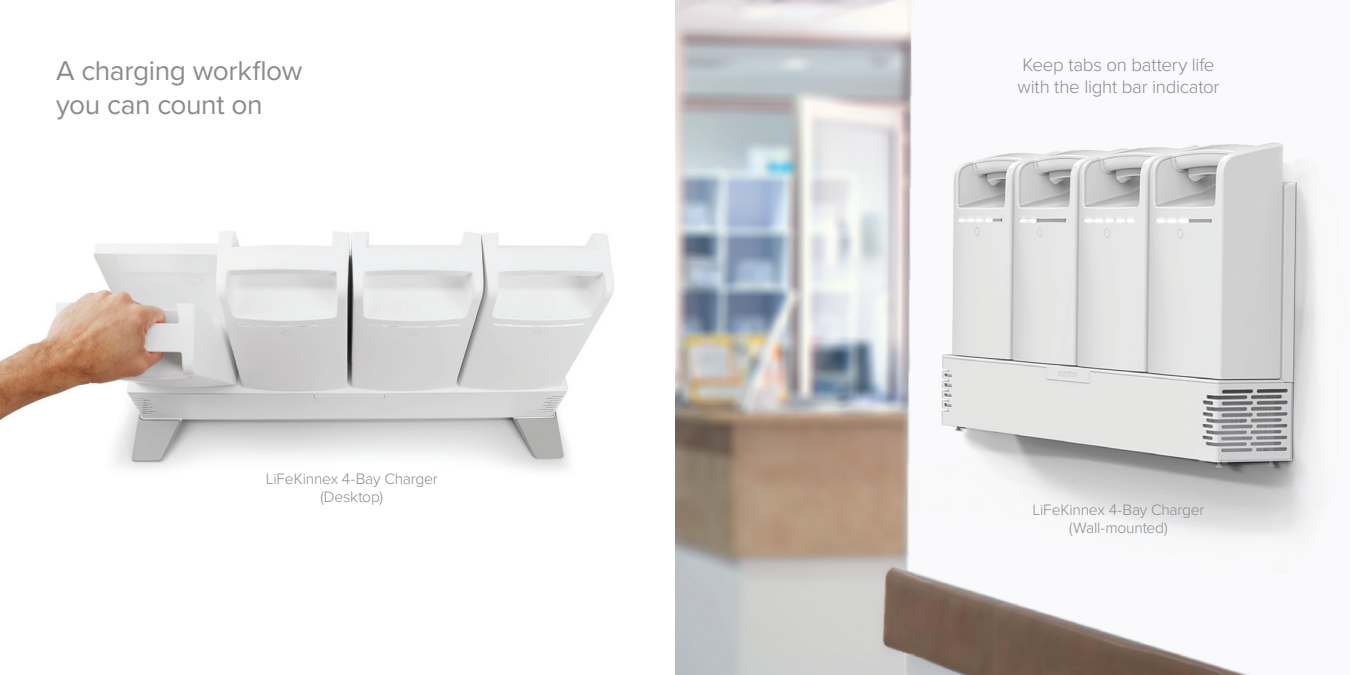
<style>
.page{position:relative;width:1350px;height:675px;background:#fff}
.page>*{position:absolute;margin:0;border:0;box-sizing:border-box;transform-origin:0 0}
.t1{font:28.12px/34.4px "Proxima Nova";letter-spacing:-.015em;color:#8a8c8f}
.t2{font:300 18.75px/21.9px "Proxima Nova";letter-spacing:-.015em;color:#8a8c8f}
.t3{font:300 15.62px/18.8px "Proxima Nova";letter-spacing:-.015em;color:#8a8c8f;text-align:center}
</style>
<div class="page">
<img style="left:0;top:231px;width:615px;height:240px">
<img style="left:675px;top:0;width:653px;height:675px">
<h1 class="t1" style="left:56px;top:52px;width:248px">A charging workflow you can count on</h1>
<p class="t3" style="left:266px;top:468px;width:173px">LiFeKinnex 4-Bay Charger (Desktop)</p>
<p class="t2" style="left:1017px;top:53px;width:204px">Keep tabs on battery life with the light bar indicator</p>
<p class="t3" style="left:1032px;top:499px;width:173px">LiFeKinnex 4-Bay Charger (Wall-mounted)</p>
</div>
